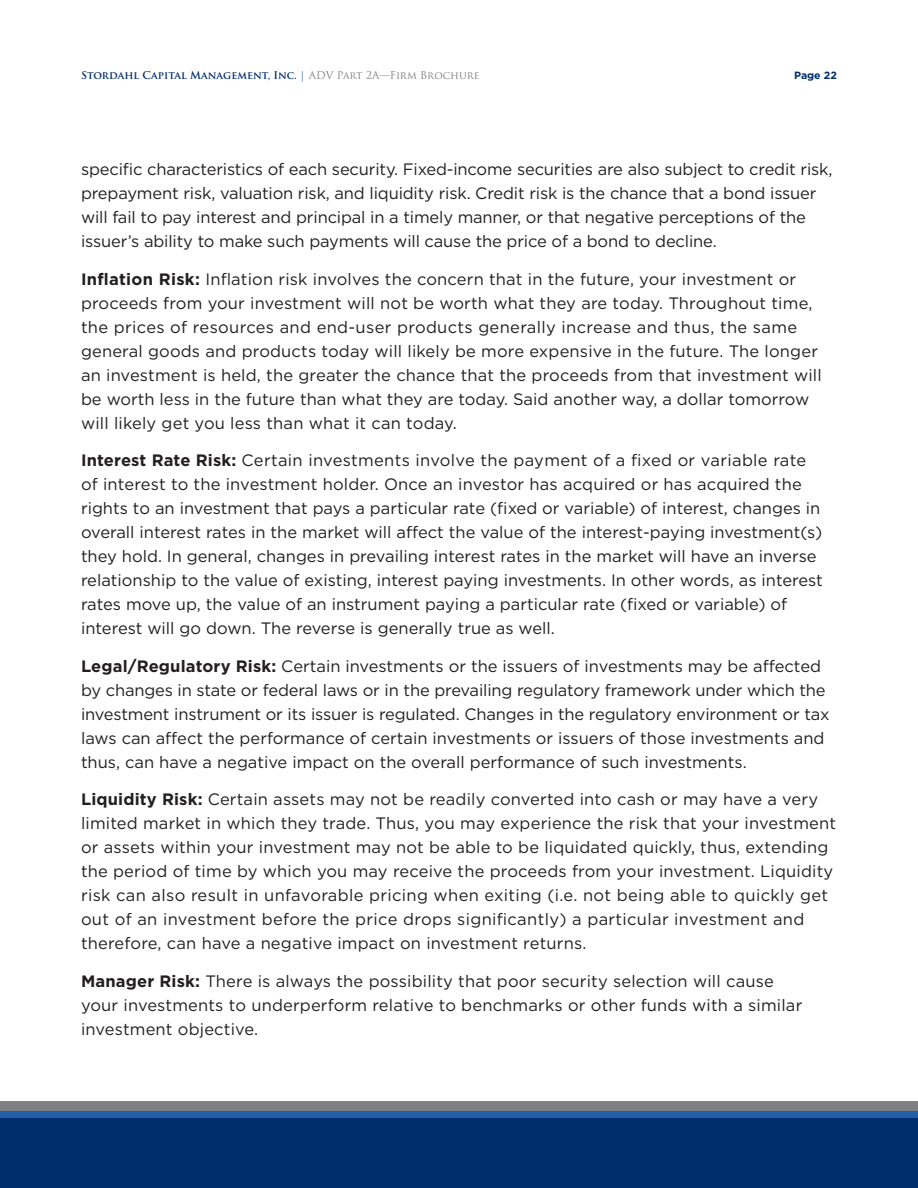
<style>
.page{position:relative;width:918px;height:1188px;background:#fff}
.page>*{position:absolute;margin:0;border:0;box-sizing:border-box;transform-origin:0 0}
.Copy{font:16.5px/24px "Gotham";color:#231f20}
.t1{font:700 10.5px "Trajan Pro";color:#002c6b}
.t2{font:700 10.5px "Gotham";color:#002c6b}
.s1{font-weight:400;color:#225fab}
.s2{font-weight:400;color:#808083}
.s3{font-weight:700}
</style>
<div class="page">
<div style="left:0;top:1101px;width:918px;height:87px;background:#808083"></div>
<div style="left:0;top:1112px;width:918px;height:41px;background:#225fab"></div>
<div style="left:0;top:1118px;width:918px;height:70px;background:#002c6b"></div>
<p class="t1" style="left:81px;top:68px;width:400px">Stordahl Capital Management, Inc. <span class="s1">|</span> <span class="s2">ADV Part 2A—Firm Brochure</span></p>
<p class="t2" style="left:794px;top:69px;width:44px">Page 22</p>
<p class="Copy" style="left:81px;top:157px;width:753px">specific characteristics of each security. Fixed-income securities are also subject to credit risk, prepayment risk, valuation risk, and liquidity risk. Credit risk is the chance that a bond issuer will fail to pay interest and principal in a timely manner, or that negative perceptions of the issuer’s ability to make such payments will cause the price of a bond to decline.</p>
<p class="Copy" style="left:81px;top:267px;width:742px"><span class="s3">Inflation Risk:</span> Inflation risk involves the concern that in the future, your investment or proceeds from your investment will not be worth what they are today. Throughout time, the prices of resources and end-user products generally increase and thus, the same general goods and products today will likely be more expensive in the future. The longer an investment is held, the greater the chance that the proceeds from that investment will be worth less in the future than what they are today. Said another way, a dollar tomorrow will likely get you less than what it can today.</p>
<p class="Copy" style="left:81px;top:448px;width:743px"><span class="s3">Interest Rate Risk:</span> Certain investments involve the payment of a fixed or variable rate of interest to the investment holder. Once an investor has acquired or has acquired the rights to an investment that pays a particular rate (fixed or variable) of interest, changes in overall interest rates in the market will affect the value of the interest-paying investment(s) they hold. In general, changes in prevailing interest rates in the market will have an inverse relationship to the value of existing, interest paying investments. In other words, as interest rates move up, the value of an instrument paying a particular rate (fixed or variable) of interest will go down. The reverse is generally true as well.</p>
<p class="Copy" style="left:81px;top:654px;width:750px"><span class="s3">Legal/Regulatory Risk:</span> Certain investments or the issuers of investments may be affected by changes in state or federal laws or in the prevailing regulatory framework under which the investment instrument or its issuer is regulated. Changes in the regulatory environment or tax laws can affect the performance of certain investments or issuers of those investments and thus, can have a negative impact on the overall performance of such investments.</p>
<p class="Copy" style="left:81px;top:787px;width:757px"><span class="s3">Liquidity Risk:</span> Certain assets may not be readily converted into cash or may have a very limited market in which they trade. Thus, you may experience the risk that your investment or assets within your investment may not be able to be liquidated quickly, thus, extending the period of time by which you may receive the proceeds from your investment. Liquidity risk can also result in unfavorable pricing when exiting (i.e. not being able to quickly get out of an investment before the price drops significantly) a particular investment and therefore, can have a negative impact on investment returns.</p>
<p class="Copy" style="left:81px;top:969px;width:723px"><span class="s3">Manager Risk:</span> There is always the possibility that poor security selection will cause your investments to underperform relative to benchmarks or other funds with a similar investment objective.</p>
</div>
